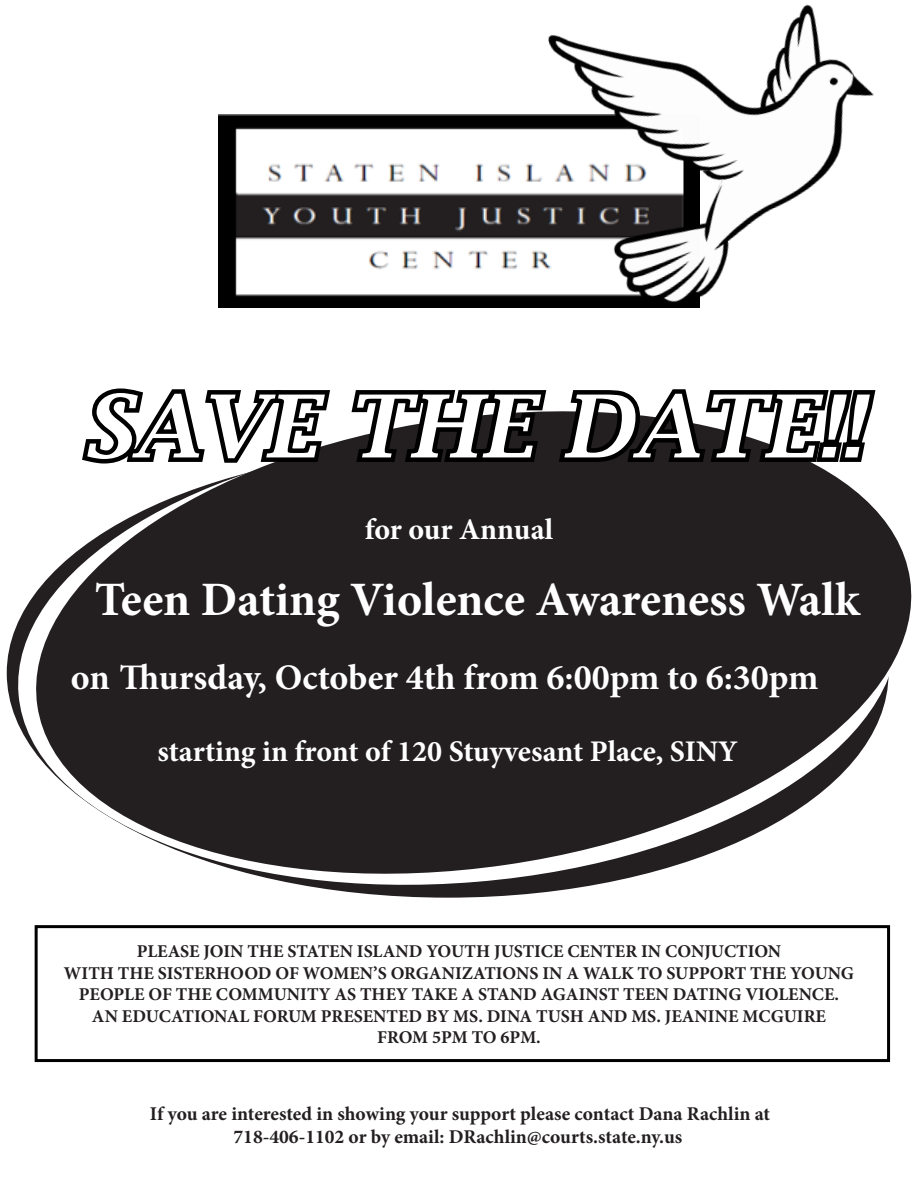
<style>
.page{position:relative;width:918px;height:1188px;background:#fff}
.page>*{position:absolute;margin:0;border:0;box-sizing:border-box;transform-origin:0 0}
.t1{font:italic 600 87px "Lucida Bright";color:#fff}
.t2{font:700 48px "Minion Pro";color:#fff}
.t3{font:700 36px "Minion Pro";color:#fff}
.t4{font:700 30px "Minion Pro";color:#fff}
.t5{font:700 19.5px/23.4px "Minion Pro";color:#231f20;text-align:center}
.t6{font:700 18px/21.6px "Minion Pro";color:#231f20;text-align:center}
</style>
<div class="page">
<svg style="left:20px;top:439px;width:892px;height:459px;fill:#231f20"></svg>
<svg style="left:77px;top:388px;width:259px;height:83px"></svg>
<svg style="left:346px;top:389px;width:535px;height:79px"></svg>
<img style="left:218px;top:114px;width:327px;height:194px">
<img style="left:545px;top:4px;width:329px;height:304px">
<div style="left:35px;top:925px;width:855px;height:137px;border:3px solid #000"></div>
<p class="t1" style="left:81px;top:377px;width:783px">SAVE THE DATE!!</p>
<p class="t4" style="left:365px;top:508px;width:190px">for our Annual</p>
<p class="t2" style="left:95px;top:566px;width:766px">Teen Dating Violence Awareness Walk</p>
<p class="t3" style="left:71px;top:653px;width:749px">on Thursday, October 4th from 6:00pm to 6:30pm</p>
<p class="t4" style="left:157px;top:731px;width:582px">starting in front of 120 Stuyvesant Place, SINY</p>
<p class="t6" style="left:137px;top:940px;width:646px">PLEASE JOIN THE STATEN ISLAND YOUTH JUSTICE CENTER IN CONJUCTION</p>
<p class="t6" style="left:64px;top:962px;width:792px">WITH THE SISTERHOOD OF WOMEN’S ORGANIZATIONS IN A WALK TO SUPPORT THE YOUNG<br>PEOPLE OF THE COMMUNITY AS THEY TAKE A STAND AGAINST TEEN DATING VIOLENCE.</p>
<p class="t6" style="left:92px;top:1005px;width:736px">AN EDUCATIONAL FORUM PRESENTED BY MS. DINA TUSH AND MS. JEANINE MCGUIRE</p>
<p class="t6" style="left:377px;top:1027px;width:165px">FROM 5PM TO 6PM.</p>
<p class="t5" style="left:150px;top:1102px;width:622px">If you are interested in showing your support please contact Dana Rachlin at<br>718-406-1102 or by email: DRachlin@courts.state.ny.us</p>
</div>
